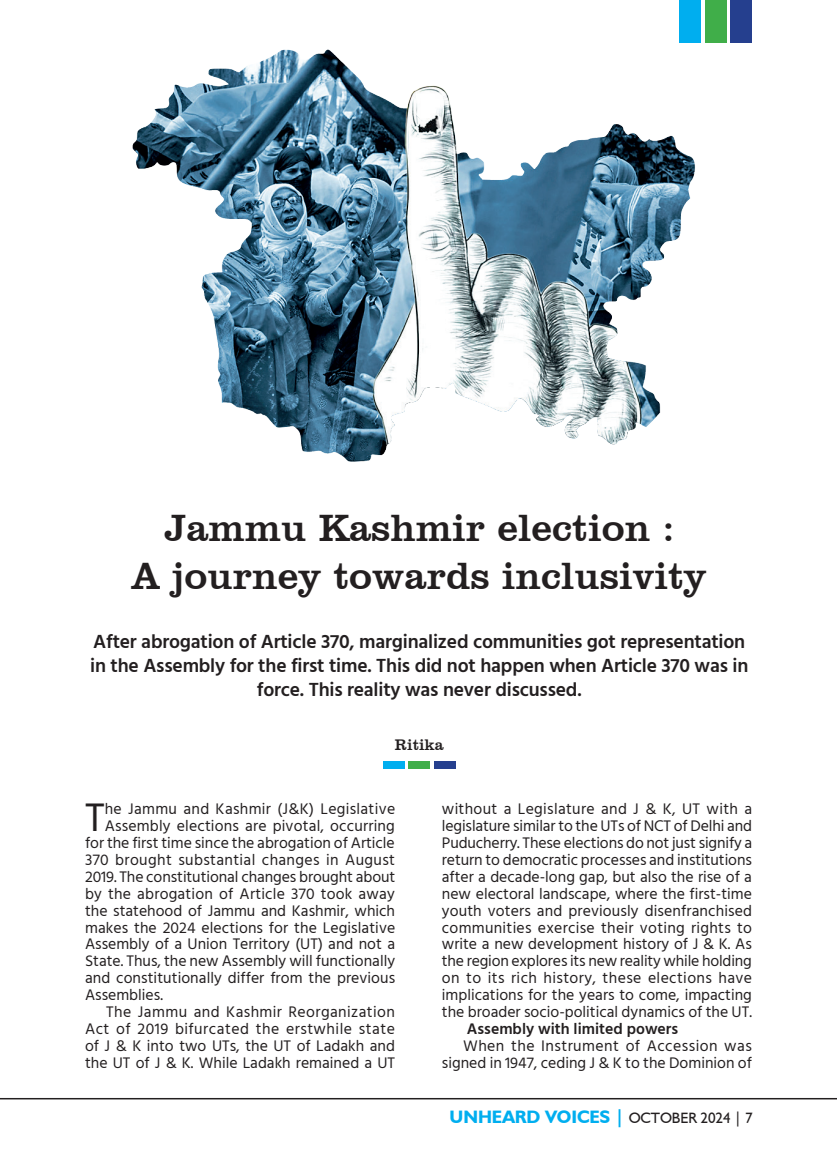
<style>
.page{position:relative;width:837px;height:1161px;background:#fff}
.page>*{position:absolute;margin:0;border:0;box-sizing:border-box;transform-origin:0 0}
.DROP_CAP{font:40.95px "Hind";color:#231f20}
.First{font:39px/48.2px "Clarendon BT";color:#231f20;text-align:center}
.First-2{font:600 19.5px/24px "Hind";letter-spacing:-.01em;color:#231f20;text-align:center}
.t1{font:700 18px "Humanist 521 BT";letter-spacing:-.005em;color:#00aeef}
.DROP_CAP-2{font:15.75px/17px "Hind";color:#231f20;text-align:justify}
.DROP_CAP-3{font:15.75px "Hind";letter-spacing:.025em;color:#231f20}
.DROP_CAP-4{font:15.75px "Hind";letter-spacing:.02em;color:#231f20}
.DROP_CAP-5{font:600 15.75px "Hind";color:#231f20}
.First-3{font:15.75px "Clarendon BT";color:#231f20}
.s1{font-weight:400;font-size:15px;color:#231f20}
</style>
<div class="page">
<div style="left:383px;top:762px;width:21px;height:7px;background:#00aeef"></div>
<div style="left:409px;top:762px;width:21px;height:7px;background:#40ae49"></div>
<div style="left:434px;top:762px;width:21px;height:7px;background:#253f8e"></div>
<img style="left:132px;top:25px;width:563px;height:437px">
<div style="left:680px;top:0;width:21px;height:43px;background:#00aeef"></div>
<div style="left:705px;top:0;width:21px;height:43px;background:#40ae49"></div>
<div style="left:731px;top:0;width:21px;height:43px;background:#253f8e"></div>
<hr style="left:0;top:1098px;width:837px;height:1px;background:#231f20">
<p class="First" style="left:132px;top:503px;width:576px">Jammu Kashmir election :<br>A journey towards inclusivity</p>
<p class="First-2" style="left:90px;top:630px;width:660px">After abrogation of Article 370, marginalized communities got representation in the Assembly for the first time. This did not happen when Article 370 was in force. This reality was never discussed.</p>
<p class="First-3" style="left:395px;top:735px;width:50px">Ritika</p>
<p class="DROP_CAP" style="left:85px;top:790px;width:21px">T</p>
<p class="DROP_CAP-4" style="left:105px;top:798px;width:292px">he Jammu and Kashmir (J&amp;K) Legislative</p>
<p class="DROP_CAP-2" style="left:105px;top:818px;width:292px">Assembly elections are pivotal, occurring</p>
<p class="DROP_CAP-2" style="left:85px;top:835px;width:311px">for the first time since the abrogation of Article</p>
<p class="DROP_CAP-3" style="left:85px;top:849px;width:312px">370 brought substantial changes in August</p>
<p class="DROP_CAP-2" style="left:85px;top:869px;width:312px">2019. The constitutional changes brought about</p>
<p class="DROP_CAP-2" style="left:85px;top:886px;width:311px">by the abrogation of Article 370 took away</p>
<p class="DROP_CAP-2" style="left:85px;top:903px;width:312px">the statehood of Jammu and Kashmir, which</p>
<p class="DROP_CAP-2" style="left:85px;top:920px;width:312px">makes the 2024 elections for the Legislative</p>
<p class="DROP_CAP-2" style="left:85px;top:937px;width:312px">Assembly of a Union Territory (UT) and not a</p>
<p class="DROP_CAP-2" style="left:85px;top:954px;width:312px">State. Thus, the new Assembly will functionally</p>
<p class="DROP_CAP-2" style="left:85px;top:970px;width:312px">and constitutionally differ from the previous</p>
<p class="DROP_CAP-2" style="left:85px;top:987px;width:79px">Assemblies.</p>
<p class="DROP_CAP-2" style="left:85px;top:1004px;width:312px;text-indent:21px">The Jammu and Kashmir Reorganization Act of 2019 bifurcated the erstwhile state of J &amp; K into two UTs, the UT of Ladakh and the UT of J &amp; K. While Ladakh remained a UT</p>
<p class="DROP_CAP-2" style="left:442px;top:801px;width:312px">without a Legislature and J &amp; K, UT with a legislature similar to the UTs of NCT of Delhi and Puducherry. These elections do not just signify a return to democratic processes and institutions after a decade-long gap, but also the rise of a new electoral landscape, where the first-time youth voters and previously disenfranchised communities exercise their voting rights to write a new development history of J &amp; K. As the region explores its new reality while holding on to its rich history, these elections have implications for the years to come, impacting the broader socio-political dynamics of the UT.</p>
<p class="DROP_CAP-5" style="left:467px;top:1018px;width:213px">Assembly with limited powers</p>
<p class="DROP_CAP-2" style="left:442px;top:1038px;width:312px;text-align:right">When the Instrument of Accession was signed in 1947, ceding J &amp; K to the Dominion of</p>
<p class="t1" style="left:450px;top:1106px;width:305px">UNHEARD VOICES | <span class="s1">OCTOBER 2024 | 7</span></p>
</div>
